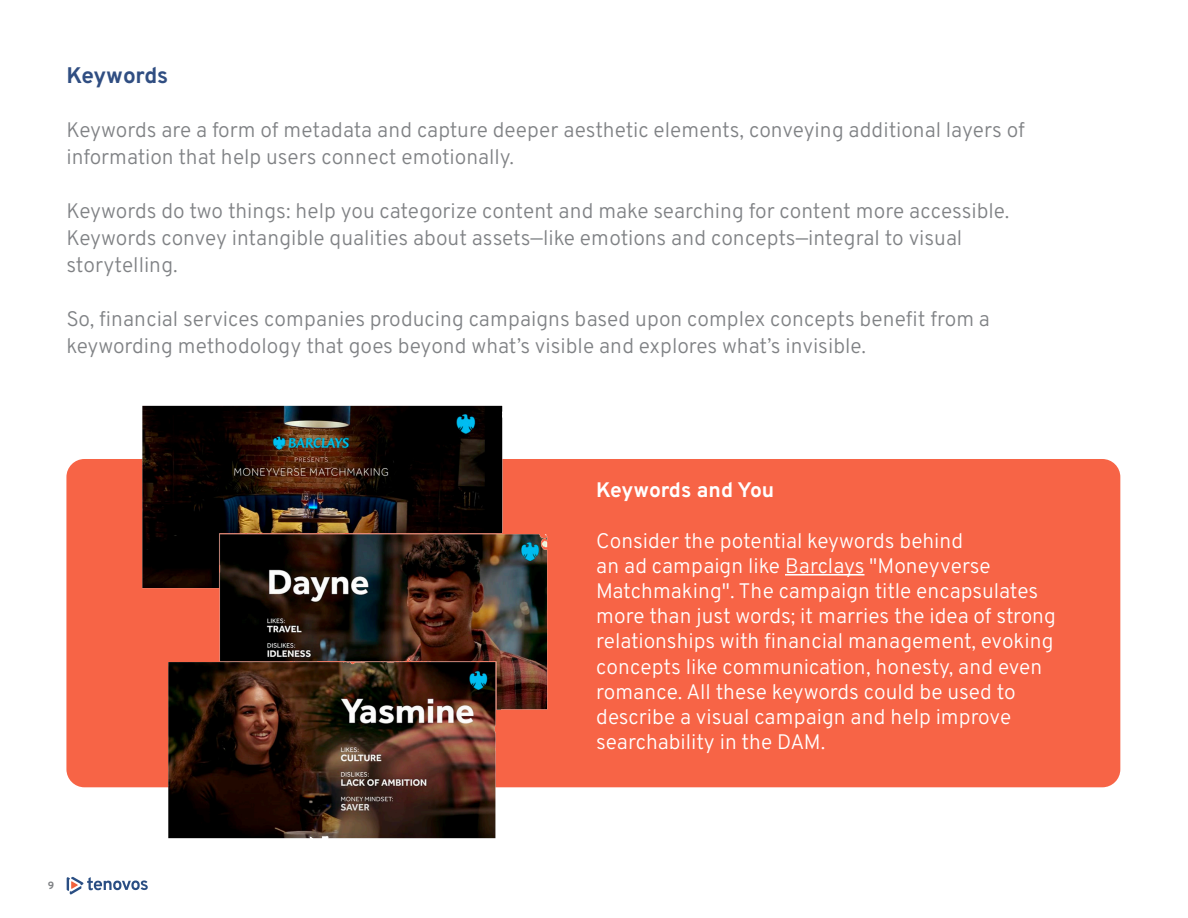
<style>
.page{position:relative;width:1188px;height:918px;background:#fff}
.page>*{position:absolute;margin:0;border:0;box-sizing:border-box;transform-origin:0 0}
.t1{font:700 22.5px "Overpass";letter-spacing:-.01em;color:#304e82}
.t2{font:21px/27px "Overpass";color:#808285}
.t3{font:21px/25.2px "Overpass";color:#fff}
.t4{font:700 21px "Overpass";letter-spacing:-.005em;color:#fff}
.t5{font:700 10.5px "Overpass";color:#808285}
</style>
<div class="page">
<div style="left:66px;top:459px;width:1054px;height:328px;background:#f76446;border-radius:18px"></div>
<img style="left:138px;top:405px;width:426px;height:434px">
<svg style="left:67px;top:877px;width:81px;height:18px"></svg>
<hr style="left:785px;top:574px;width:79px;height:2px;background:#fff">
<p class="t1" style="left:66px;top:58px;width:103px">Keywords</p>
<p class="t2" style="left:66px;top:116px;width:960px">Keywords are a form of metadata and capture deeper aesthetic elements, conveying additional layers of information that help users connect emotionally.</p>
<p class="t2" style="left:66px;top:197px;width:945px">Keywords do two things: help you categorize content and make searching for content more accessible.<br>Keywords convey intangible qualities about assets—like emotions and concepts—integral to visual storytelling.</p>
<p class="t2" style="left:66px;top:305px;width:925px">So, financial services companies producing campaigns based upon complex concepts benefit from a keywording methodology that goes beyond what’s visible and explores what’s invisible.</p>
<p class="t4" style="left:596px;top:473px;width:180px">Keywords and You</p>
<p class="t3" style="left:596px;top:527px;width:461px">Consider the potential keywords behind<br>an ad campaign like Barclays "Moneyverse Matchmaking". The campaign title encapsulates more than just words; it marries the idea of strong relationships with financial management, evoking concepts like communication, honesty, and even romance. All these keywords could be used to describe a visual campaign and help improve searchability in the DAM.</p>
<p class="t5" style="left:48px;top:877px;width:8px">9</p>
</div>
